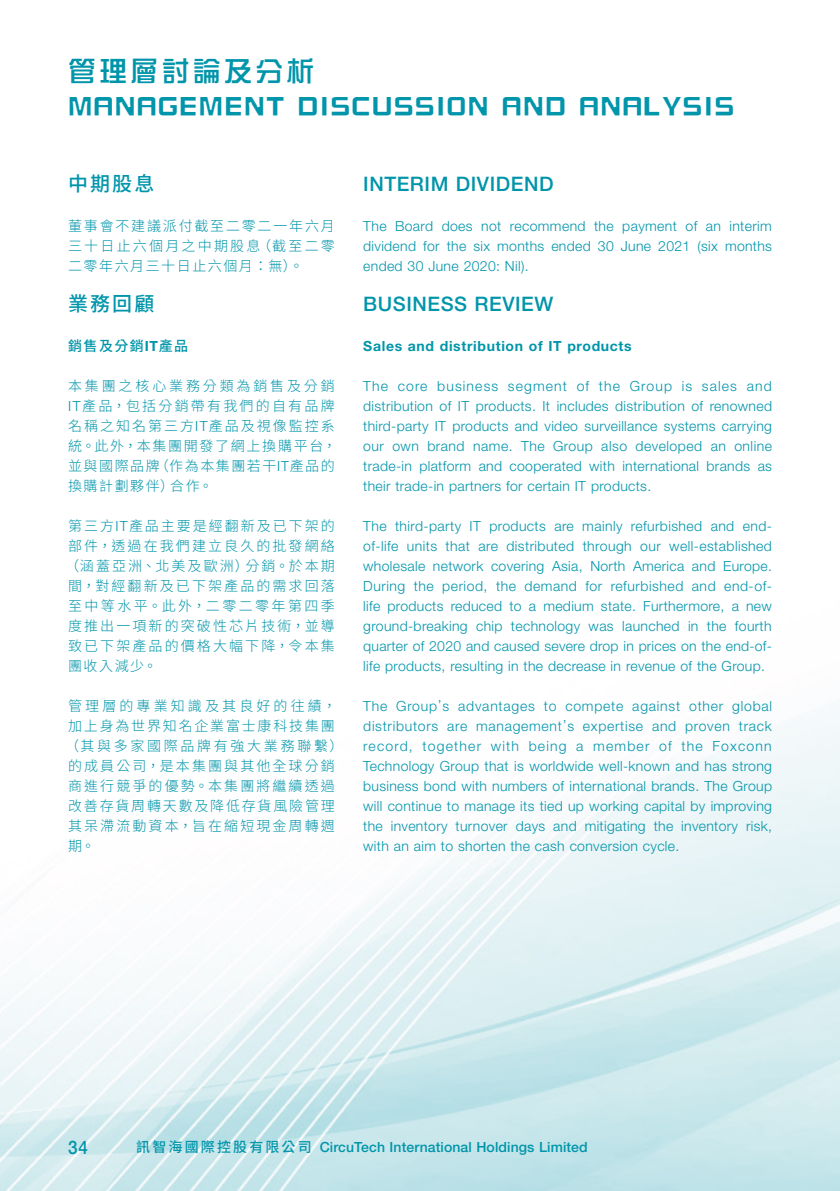
<style>
.page{position:relative;width:840px;height:1191px;background:#fff}
.page>*{position:absolute;margin:0;border:0;box-sizing:border-box;transform-origin:0 0}
.t1{font:30.8px "DF Zong Yi Std W5";letter-spacing:.06em;color:#0095aa;scale:.91 1}
.t2{font:28px "DF Zong Yi Std W5";letter-spacing:.115em;color:#0095aa}
.Heading_1{font:500 20px "Helvetica Neue LT Std";letter-spacing:.03em;color:#0095aa}
.C_Heading_1{font:500 20px "Source Han Sans TC";letter-spacing:.105em;color:#0095aa}
.t3{font:500 18.8px "Helvetica Neue LT Std";color:#0095aa;scale:.91 1}
.Body_Text{font:300 14px/20px "Helvetica Neue LT Std";letter-spacing:.025em;color:#0095aa;text-align:justify}
.C_Body_Text{font:300 14px/20px "Source Han Sans TC";letter-spacing:.15em;color:#0095aa;text-align:justify}
.t4{font:500 14px "Helvetica Neue LT Std";letter-spacing:.01em;color:#0095aa}
.Heading_2{font:700 14px "Helvetica Neue LT Std";letter-spacing:.05em;color:#0095aa}
.C_Heading_2{font:500 14px "Source Han Sans TC";letter-spacing:.105em;color:#0095aa}
.s1{font-family:"Helvetica Neue LT Std";font-weight:700}
.s2{font-family:"Helvetica Neue LT Std"}
.s3{font-family:"Source Han Sans TC"}
</style>
<div class="page">
<img style="left:0;top:709px;width:839px;height:482px">
<h2 class="t2" style="left:68px;top:56px;width:248px">管理層討論及分析</h2>
<h1 class="t1" style="left:68px;top:88px;width:733px">MANAGEMENT DISCUSSION AND ANALYSIS</h1>
<p class="C_Heading_1" style="left:68px;top:172px;width:88px">中期股息</p>
<p class="C_Body_Text" style="left:68px;top:216px;width:268px">董事會不建議派付截至二零二一年六月三十日止六個月之中期股息（截至二零二零年六月三十日止六個月：無）。</p>
<p class="C_Heading_1" style="left:68px;top:292px;width:88px">業務回顧</p>
<p class="C_Heading_2" style="left:68px;top:337px;width:122px">銷售及分銷<span class="s1">IT</span>產品</p>
<p class="C_Body_Text" style="left:68px;top:376px;width:270px;text-align:left">本集團之核心業務分類為銷售及分銷<br><span class="s2">IT</span>產品，包括分銷帶有我們的自有品牌名稱之知名第三方<span class="s2">IT</span>產品及視像監控系統。此外，本集團開發了網上換購平台，並與國際品牌（作為本集團若干<span class="s2">IT</span>產品的換購計劃夥伴）合作。</p>
<p class="C_Body_Text" style="left:65px;top:516px;width:271px">第三方<span class="s2">IT</span>產品主要是經翻新及已下架的部件，透過在我們建立良久的批發網絡（涵蓋亞洲、北美及歐洲）分銷。於本期間，對經翻新及已下架產品的需求回落至中等水平。此外，二零二零年第四季度推出一項新的突破性芯片技術，並導致已下架產品的價格大幅下降，令本集團收入減少。</p>
<p class="C_Body_Text" style="left:65px;top:696px;width:280px;text-align:left">管理層的專業知識及其良好的往績，加上身為世界知名企業富士康科技集團（其與多家國際品牌有強大業務聯繫）的成員公司，是本集團與其他全球分銷商進行競爭的優勢。本集團將繼續透過改善存貨周轉天數及降低存貨風險管理其呆滯流動資本，旨在縮短現金周轉週期。</p>
<p class="Heading_1" style="left:363px;top:171px;width:192px">INTERIM DIVIDEND</p>
<p class="Body_Text" style="left:363px;top:215px;width:410px">The Board does not recommend the payment of an interim dividend for the six months ended 30 June 2021 (six months ended 30 June 2020: Nil).</p>
<p class="Heading_1" style="left:363px;top:291px;width:191px">BUSINESS REVIEW</p>
<p class="Heading_2" style="left:363px;top:337px;width:270px">Sales and distribution of IT products</p>
<p class="Body_Text" style="left:363px;top:375px;width:410px">The core business segment of the Group is sales and distribution of IT products. It includes distribution of renowned third-party IT products and video surveillance systems carrying our own brand name. The Group also developed an online trade-in platform and cooperated with international brands as their trade-in partners for certain IT products.</p>
<p class="Body_Text" style="left:363px;top:515px;width:410px">The third-party IT products are mainly refurbished and end&shy;of-life units that are distributed through our well-established wholesale network covering Asia, North America and Europe.<br>During the period, the demand for refurbished and end-of&shy;life products reduced to a medium state. Furthermore, a new ground-breaking chip technology was launched in the fourth quarter of 2020 and caused severe drop in prices on the end-of&shy;life products, resulting in the decrease in revenue of the Group.</p>
<p class="Body_Text" style="left:363px;top:695px;width:410px">The Group’s advantages to compete against other global distributors are management’s expertise and proven track record, together with being a member of the Foxconn Technology Group that is worldwide well-known and has strong business bond with numbers of international brands. The Group will continue to manage its tied up working capital by improving the inventory turnover days and mitigating the inventory risk, with an aim to shorten the cash conversion cycle.</p>
<h3 class="t3" style="left:68px;top:1136px;width:23px">34</h3>
<p class="t4" style="left:136px;top:1138px;width:453px"><span class="s3">訊智海國際控股有限公司</span> CircuTech International Holdings Limited</p>
</div>
